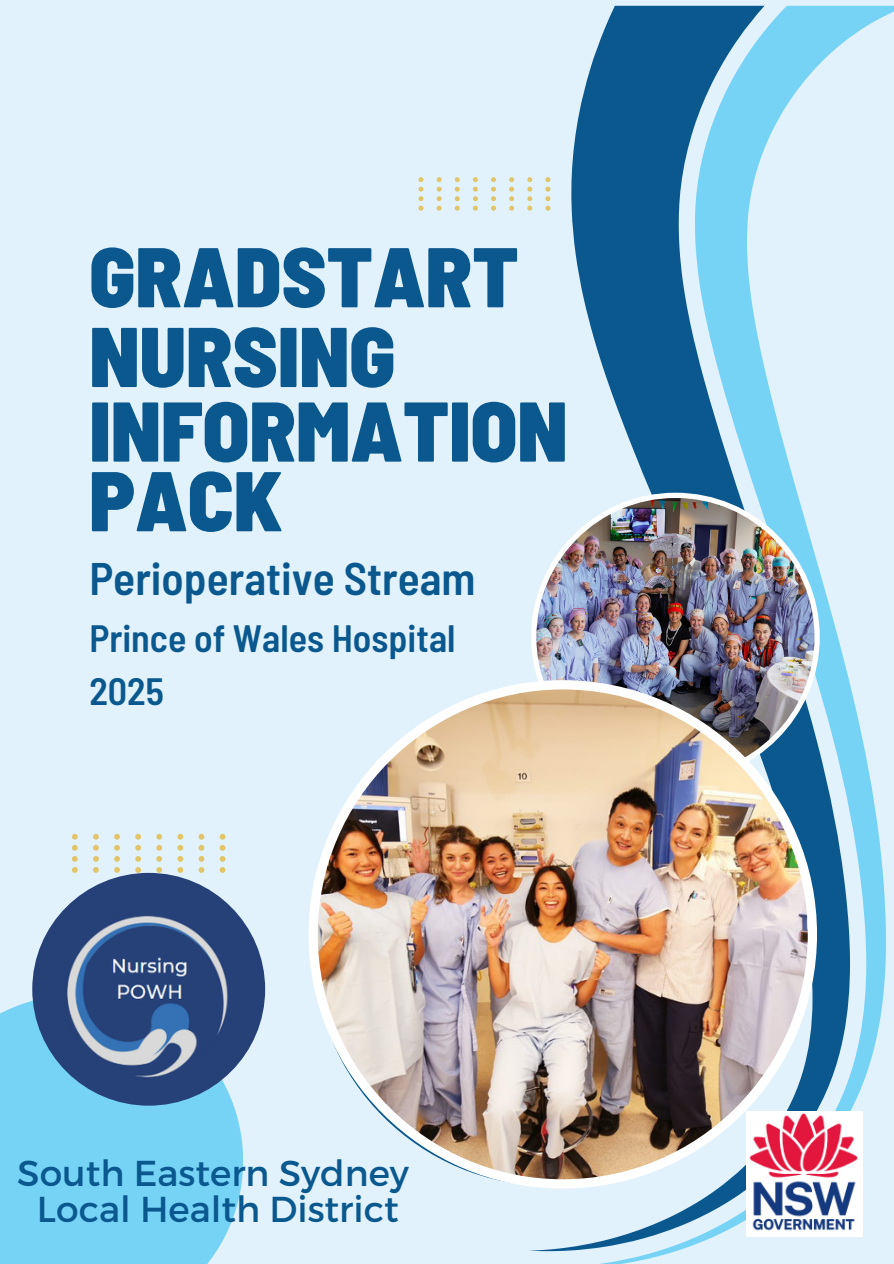
<style>
.page{position:relative;width:894px;height:1264px;background:#fff}
.page>*{position:absolute;margin:0;border:0;box-sizing:border-box;transform-origin:0 0}
.t1{font:900 semi-condensed 84.45px "Barlow";color:#0a588e}
.t2{font:600 semi-condensed 45.45px "Barlow";color:#0a588e}
.t3{font:600 semi-condensed 37.95px/52.8px "Barlow";color:#0a588e}
.t4{font:36px "Montserrat";color:#0a588e}
</style>
<div class="page">
<div style="left:0;top:0;width:893px;height:1263px;background:#e1f2fd"></div>
<svg style="left:529px;top:6px;width:364px;height:1257px"></svg>
<img style="left:531px;top:492px;width:288px;height:289px">
<div style="left:0;top:994px;width:243px;height:269px;background:#76d3f6"></div>
<svg style="left:72px;top:833px;width:153px;height:39px"></svg>
<svg style="left:418px;top:177px;width:132px;height:34px"></svg>
<img style="left:32px;top:872px;width:233px;height:233px;border-radius:50%">
<img style="left:308px;top:680px;width:508px;height:508px">
<img style="left:746px;top:1111px;width:116px;height:125px">
<h1 class="t1" style="left:89px;top:223px;width:430px">GRADSTART</h1>
<h1 class="t1" style="left:89px;top:302px;width:307px">NURSING</h1>
<h1 class="t1" style="left:89px;top:377px;width:479px">INFORMATION</h1>
<h2 class="t1" style="left:89px;top:447px;width:195px">PACK</h2>
<p class="t2" style="left:89px;top:550px;width:387px">Perioperative Stream</p>
<p class="t3" style="left:89px;top:610px;width:367px">Prince of Wales Hospital<br>2025</p>
<p class="t4" style="left:17px;top:1149px;width:393px">South Eastern Sydney</p>
<p class="t4" style="left:37px;top:1185px;width:363px">Local Health District</p>
</div>
